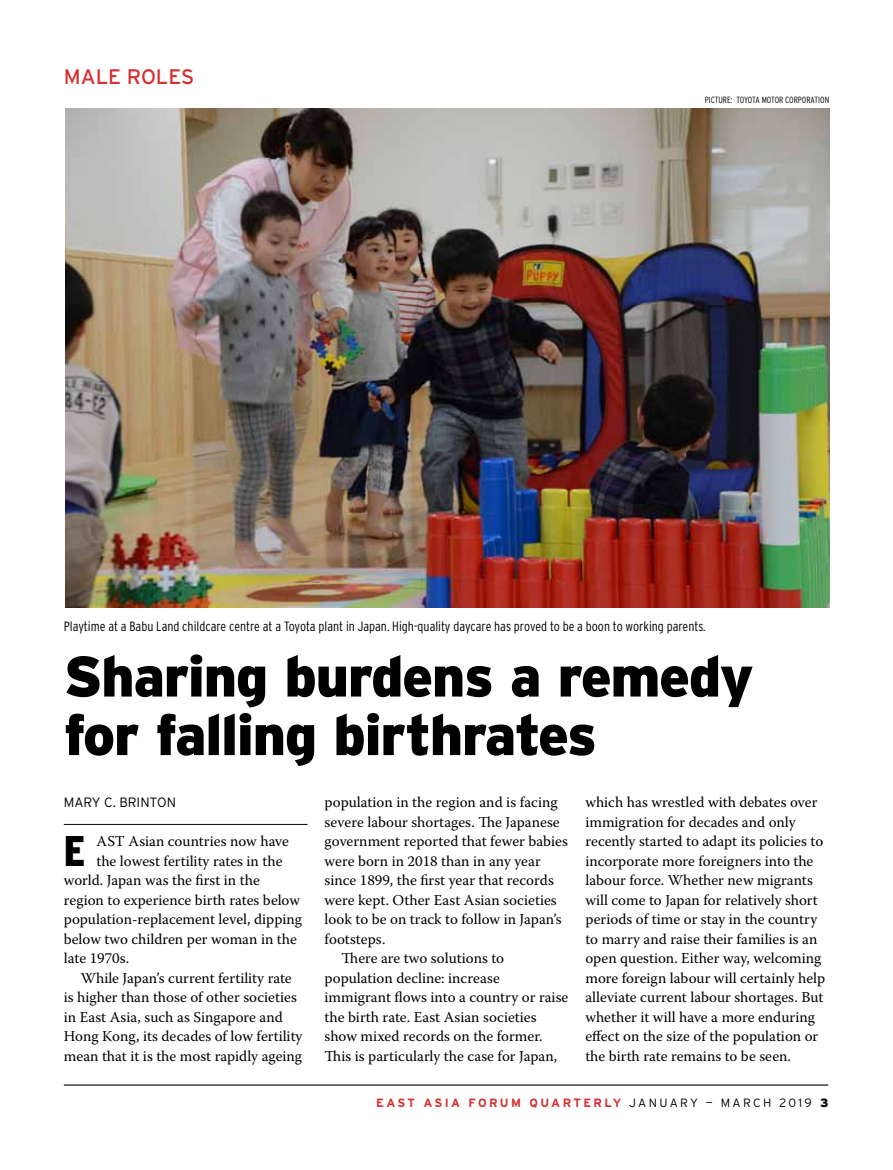
<style>
.page{position:relative;width:893px;height:1170px;background:#fff}
.page>*{position:absolute;margin:0;border:0;box-sizing:border-box;transform-origin:0 0}
.t1{font:900 57px/58.5px "Interstate";letter-spacing:-.025em;color:#000}
.t2{font:900 condensed 42.9px "Interstate";color:#000}
.t3{font:21px "Interstate";color:#d53032}
.t4{font:15px/19.5px "Warnock Pro";color:#000}
.t5{font:300 condensed 13.5px "Interstate";color:#000}
.t6{font:300 13.5px "Interstate";color:#000}
.t7{font:700 12px "Interstate";letter-spacing:.2em;color:#d53032}
.t8{font:300 condensed 9px "Interstate";letter-spacing:-.01em;color:#000}
.s1{font-weight:300;color:#000}
.s2{font-weight:900;color:#000}
</style>
<div class="page">
<hr style="left:64px;top:1084px;width:764px;height:1px;background:#000">
<hr style="left:64px;top:824px;width:244px;height:1px;background:#000">
<img style="left:66px;top:108px;width:763px;height:500px">
<h3 class="t3" style="left:64px;top:65px;width:129px">MALE ROLES</h3>
<p class="t8" style="left:705px;top:94px;width:5px">picture</p>
<p class="t8" style="left:731px;top:94px;width:100px">: TOYOTA MOTOR CORPORATION</p>
<p class="t5" style="left:64px;top:619px;width:643px">Playtime at a Babu Land childcare centre at a Toyota plant in Japan. High-quality daycare has proved to be a boon to working parents.</p>
<h1 class="t1" style="left:64px;top:646px;width:691px">Sharing burdens a remedy for falling birthrates</h1>
<p class="t6" style="left:64px;top:794px;width:20px">MARY</p>
<p class="t6" style="left:104px;top:794px;width:71px">C. BRINTON</p>
<h2 class="t2" style="left:64px;top:824px;width:23px">E</h2>
<p class="t4" style="left:96px;top:831px;width:194px">AST Asian countries now have</p>
<p class="t4" style="left:325px;top:792px;width:234px">population in the region and is facing</p>
<p class="t4" style="left:325px;top:811px;width:237px">severe labour shortages. The Japanese</p>
<p class="t4" style="left:325px;top:831px;width:245px">government reported that fewer babies</p>
<p class="t4" style="left:325px;top:850px;width:218px">were born in 2018 than in any year</p>
<p class="t4" style="left:325px;top:870px;width:231px">since 1899, the first year that records</p>
<p class="t4" style="left:325px;top:889px;width:234px">were kept. Other East Asian societies</p>
<p class="t4" style="left:325px;top:909px;width:238px">look to be on track to follow in Japan’s</p>
<p class="t4" style="left:325px;top:928px;width:62px">footsteps.</p>
<p class="t4" style="left:342px;top:948px;width:164px">There are two solutions to</p>
<p class="t4" style="left:325px;top:967px;width:177px">population decline: increase</p>
<p class="t4" style="left:325px;top:987px;width:245px">immigrant flows into a country or raise</p>
<p class="t4" style="left:325px;top:1006px;width:214px">the birth rate. East Asian societies</p>
<p class="t4" style="left:325px;top:1026px;width:219px">show mixed records on the former.</p>
<p class="t4" style="left:325px;top:1045px;width:234px">This is particularly the case for Japan,</p>
<p class="t4" style="left:585px;top:792px;width:241px">which has wrestled with debates over immigration for decades and only recently started to adapt its policies to incorporate more foreigners into the labour force. Whether new migrants will come to Japan for relatively short periods of time or stay in the country to marry and raise their families is an open question. Either way, welcoming more foreign labour will certainly help alleviate current labour shortages. But whether it will have a more enduring effect on the size of the population or the birth rate remains to be seen.</p>
<p class="t4" style="left:96px;top:850px;width:188px">the lowest fertility rates in the</p>
<p class="t4" style="left:64px;top:870px;width:198px">world. Japan was the first in the</p>
<p class="t4" style="left:64px;top:889px;width:238px">region to experience birth rates below</p>
<p class="t4" style="left:64px;top:909px;width:240px">population-replacement level, dipping</p>
<p class="t4" style="left:64px;top:928px;width:235px">below two children per woman in the</p>
<p class="t4" style="left:64px;top:948px;width:67px">late 1970s.</p>
<p class="t4" style="left:81px;top:967px;width:212px">While Japan’s current fertility rate</p>
<p class="t4" style="left:64px;top:987px;width:235px">is higher than those of other societies</p>
<p class="t4" style="left:64px;top:1006px;width:221px">in East Asia, such as Singapore and</p>
<p class="t4" style="left:64px;top:1026px;width:240px">Hong Kong, its decades of low fertility</p>
<p class="t4" style="left:64px;top:1045px;width:240px">mean that it is the most rapidly ageing</p>
<p class="t7" style="left:376px;top:1095px;width:454px">EAST ASIA FORUM QUARTERLY <span class="s1">JANUARY — MARCH 2019</span> <span class="s2">3</span></p>
</div>
